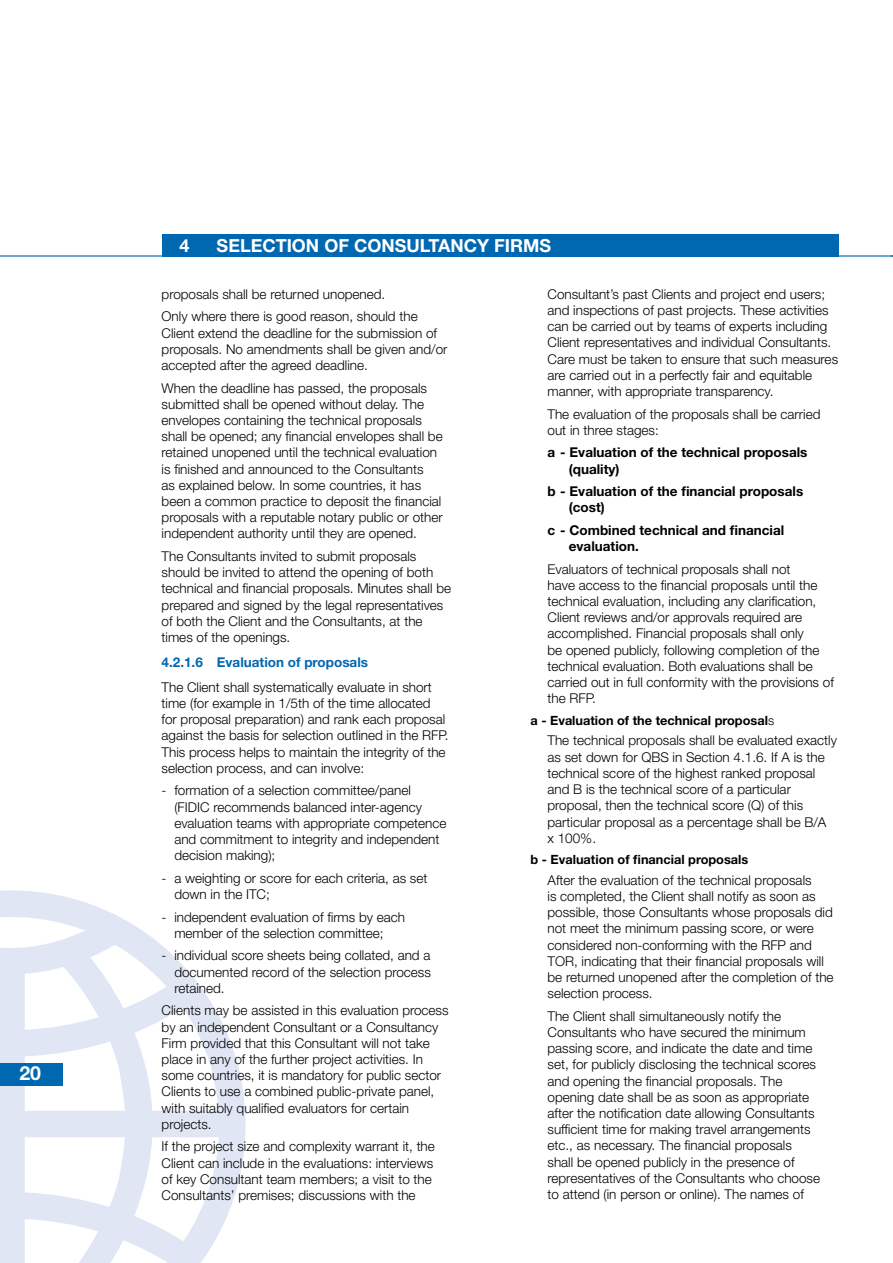
<style>
.page{position:relative;width:893px;height:1263px;background:#fff}
.page>*{position:absolute;margin:0;border:0;box-sizing:border-box;transform-origin:0 0}
.t1{font:700 19.5px "Helvetica Neue LT Std";color:#fff}
.t2{font:700 18px "Helvetica Neue LT Std";color:#fff}
.t3{font:300 13.5px/16.2px "Helvetica Neue LT Std";color:#000}
.t4{font:700 13.5px/16.2px "Helvetica Neue LT Std";color:#000}
.t5{font:700 13.5px "Helvetica Neue LT Std";color:#0067b1}
.t6{font:700 12.75px "Helvetica Neue LT Std";color:#000}
.s1{font-weight:300}
</style>
<div class="page">
<svg style="left:0;top:890px;width:246px;height:373px"></svg>
<div style="left:162px;top:234px;width:677px;height:23px;background:#0067b1"></div>
<hr style="left:0;top:255px;width:893px;height:2px;background:#0067b1">
<div style="left:0;top:1063px;width:62px;height:23px;background:#0067b1"></div>
<h1 class="t1" style="left:19px;top:1061px;width:23px">20</h1>
<h2 class="t2" style="left:180px;top:234px;width:12px">4</h2>
<h2 class="t2" style="left:217px;top:234px;width:336px">SELECTION OF CONSULTANCY FIRMS</h2>
<p class="t3" style="left:162px;top:282px;width:258px;line-height:22.5px">proposals shall be returned unopened.<br>Only where there is good reason, should the</p>
<p class="t3" style="left:162px;top:324px;width:287px">Client extend the deadline for the submission of proposals. No amendments shall be given and/or accepted after the agreed deadline.</p>
<p class="t3" style="left:162px;top:379px;width:283px">When the deadline has passed, the proposals submitted shall be opened without delay. The envelopes containing the technical proposals shall be opened; any financial envelopes shall be retained unopened until the technical evaluation is finished and announced to the Consultants<br>as explained below. In some countries, it has been a common practice to deposit the financial proposals with a reputable notary public or other independent authority until they are opened.</p>
<p class="t3" style="left:162px;top:548px;width:291px">The Consultants invited to submit proposals should be invited to attend the opening of both technical and financial proposals. Minutes shall be prepared and signed by the legal representatives of both the Client and the Consultants, at the times of the openings.</p>
<p class="t5" style="left:162px;top:654px;width:208px">4.2.1.6 Evaluation of proposals</p>
<p class="t3" style="left:162px;top:679px;width:288px">The Client shall systematically evaluate in short time (for example in 1/5th of the time allocated for proposal preparation) and rank each proposal against the basis for selection outlined in the RFP.<br>This process helps to maintain the integrity of the selection process, and can involve:</p>
<p class="t3" style="left:174px;top:782px;width:274px;text-indent:-13px">- formation of a selection committee/panel (FIDIC recommends balanced inter-agency evaluation teams with appropriate competence and commitment to integrity and independent decision making);</p>
<p class="t3" style="left:174px;top:869px;width:255px;text-indent:-13px">- a weighting or score for each criteria, as set down in the ITC;</p>
<p class="t3" style="left:174px;top:908px;width:232px;text-indent:-13px">- independent evaluation of firms by each member of the selection committee;</p>
<p class="t3" style="left:174px;top:947px;width:258px;text-align:justify;text-indent:-13px">- individual score sheets being collated, and a documented record of the selection process retained.</p>
<p class="t3" style="left:162px;top:1002px;width:289px">Clients may be assisted in this evaluation process by an independent Consultant or a Consultancy Firm provided that this Consultant will not take place in any of the further project activities. In some countries, it is mandatory for public sector Clients to use a combined public-private panel, with suitably qualified evaluators for certain projects.</p>
<p class="t3" style="left:162px;top:1138px;width:275px">If the project size and complexity warrant it, the Client can include in the evaluations: interviews of key Consultant team members; a visit to the Consultants’ premises; discussions with the</p>
<p class="t3" style="left:548px;top:286px;width:292px">Consultant’s past Clients and project end users; and inspections of past projects. These activities can be carried out by teams of experts including Client representatives and individual Consultants.<br>Care must be taken to ensure that such measures are carried out in a perfectly fair and equitable manner, with appropriate transparency.</p>
<p class="t3" style="left:548px;top:405px;width:274px">The evaluation of the proposals shall be carried out in three stages:</p>
<p class="t4" style="left:569px;top:444px;width:240px;text-indent:-21px">a - Evaluation of the technical proposals (quality)</p>
<p class="t4" style="left:569px;top:483px;width:236px;text-indent:-21px">b - Evaluation of the financial proposals (cost)</p>
<p class="t4" style="left:569px;top:522px;width:217px;text-indent:-21px">c - Combined technical and financial evaluation.</p>
<p class="t3" style="left:548px;top:560px;width:288px">Evaluators of technical proposals shall not<br>have access to the financial proposals until the technical evaluation, including any clarification, Client reviews and/or approvals required are accomplished. Financial proposals shall only<br>be opened publicly, following completion of the technical evaluation. Both evaluations shall be carried out in full conformity with the provisions of the RFP.</p>
<p class="t6" style="left:530px;top:713px;width:245px">a - Evaluation of the technical proposal<span class="s1">s</span></p>
<p class="t3" style="left:548px;top:732px;width:291px">The technical proposals shall be evaluated exactly as set down for QBS in Section 4.1.6. If A is the technical score of the highest ranked proposal and B is the technical score of a particular proposal, then the technical score (Q) of this particular proposal as a percentage shall be B/A<br>x 100%.</p>
<p class="t6" style="left:530px;top:852px;width:219px">b - Evaluation of financial proposals</p>
<p class="t3" style="left:548px;top:872px;width:288px">After the evaluation of the technical proposals<br>is completed, the Client shall notify as soon as possible, those Consultants whose proposals did not meet the minimum passing score, or were considered non-conforming with the RFP and TOR, indicating that their financial proposals will be returned unopened after the completion of the selection process.</p>
<p class="t3" style="left:548px;top:1008px;width:274px">The Client shall simultaneously notify the Consultants who have secured the minimum passing score, and indicate the date and time set, for publicly disclosing the technical scores and opening the financial proposals. The opening date shall be as soon as appropriate after the notification date allowing Consultants sufficient time for making travel arrangements etc., as necessary. The financial proposals shall be opened publicly in the presence of representatives of the Consultants who choose to attend (in person or online). The names of</p>
</div>
